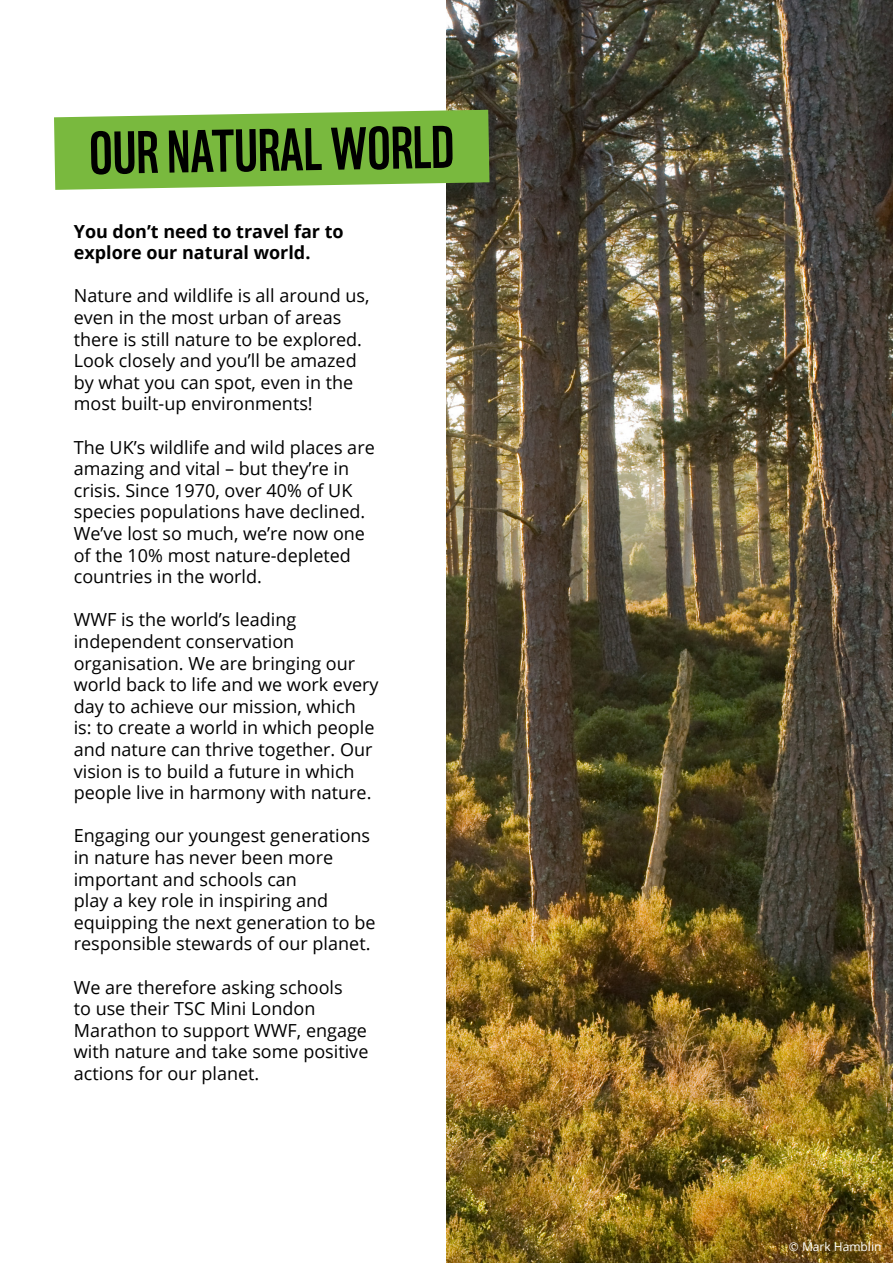
<style>
.page{position:relative;width:893px;height:1263px;background:#fff}
.page>*{position:absolute;margin:0;border:0;box-sizing:border-box;transform-origin:0 0}
.t1{font:58.5px "WWF";color:#000}
.t2{font:18px/21.6px "Open Sans";color:#000}
.t3{font:700 18px/21.6px "Open Sans";color:#000}
.t4{font:12px "Open Sans";color:#fff}
</style>
<div class="page">
<img style="left:446px;top:0;width:447px;height:1263px">
<svg style="left:54px;top:110px;width:435px;height:80px;background:#83bd4e"></svg>
<h1 class="t1" style="left:88px;top:107px;width:367px;rotate:-1deg">OUR NATURAL WORLD</h1>
<p class="t3" style="left:74px;top:220px;width:272px">You don’t need to travel far to explore our natural world.</p>
<p class="t2" style="left:74px;top:285px;width:297px">Nature and wildlife is all around us, even in the most urban of areas there is still nature to be explored.<br>Look closely and you’ll be amazed by what you can spot, even in the most built-up environments!</p>
<p class="t2" style="left:74px;top:436px;width:302px">The UK’s wildlife and wild places are amazing and vital – but they’re in crisis. Since 1970, over 40% of UK species populations have declined.<br>We’ve lost so much, we’re now one of the 10% most nature-depleted countries in the world.</p>
<p class="t2" style="left:74px;top:609px;width:306px">WWF is the world’s leading independent conservation organisation. We are bringing our world back to life and we work every day to achieve our mission, which<br>is: to create a world in which people and nature can thrive together. Our vision is to build a future in which people live in harmony with nature.</p>
<p class="t2" style="left:74px;top:825px;width:303px">Engaging our youngest generations in nature has never been more important and schools can<br>play a key role in inspiring and equipping the next generation to be responsible stewards of our planet.</p>
<p class="t2" style="left:74px;top:976px;width:296px">We are therefore asking schools<br>to use their TSC Mini London<br>Marathon to support WWF, engage with nature and take some positive actions for our planet.</p>
<p class="t4" style="left:789px;top:1238px;width:94px">© Mark Hamblin</p>
</div>
